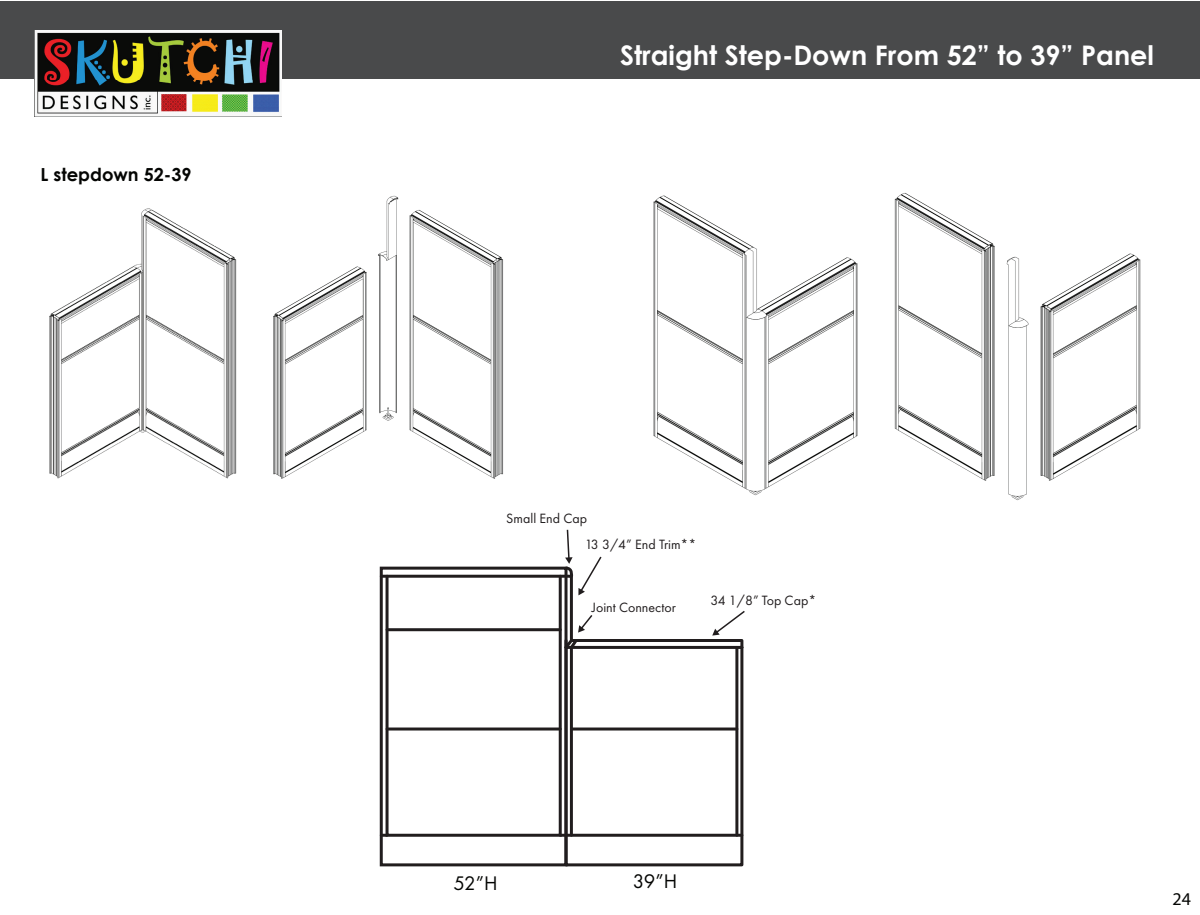
<style>
.page{position:relative;width:1200px;height:915px;background:#fff}
.page>*{position:absolute;margin:0;border:0;box-sizing:border-box;transform-origin:0 0}
.t1{font:700 27px "Century Gothic";color:#fff}
.t2{font:20.4px "Futura PT";color:#040503}
.t3{font:700 18px "Century Gothic";color:#040503}
.t4{font:18px "Myriad Pro";color:#040503}
.t5{font:13.95px/26px "Futura PT";color:#211d1e}
</style>
<div class="page">
<div style="left:0;top:2px;width:1200px;height:78px;background:#494a4b"></div>
<img style="left:49px;top:208px;width:188px;height:271px">
<img style="left:653px;top:195px;width:205px;height:301px">
<img style="left:273px;top:195px;width:230px;height:284px">
<img style="left:894px;top:193px;width:247px;height:308px">
<svg style="left:379px;top:529px;width:366px;height:338px"></svg>
<img style="left:34px;top:30px;width:248px;height:86px">
<p class="t3" style="left:40px;top:161px;width:153px">L stepdown 52-39</p>
<h1 class="t1" style="left:620px;top:34px;width:536px">Straight Step-Down From 52” to 39” Panel</h1>
<p class="t5" style="left:585px;top:505px;width:113px;text-indent:-79px">Small End Cap<br>13 3/4” End Trim**</p>
<p class="t5" style="left:592px;top:594px;width:85px">Joint Connector</p>
<p class="t5" style="left:710px;top:587px;width:107px">34 1/8” Top Cap*</p>
<h2 class="t2" style="left:454px;top:872px;width:46px">52”H</h2>
<h2 class="t2" style="left:633px;top:869px;width:46px">39”H</h2>
<p class="t4" style="left:1173px;top:888px;width:20px">24</p>
</div>
